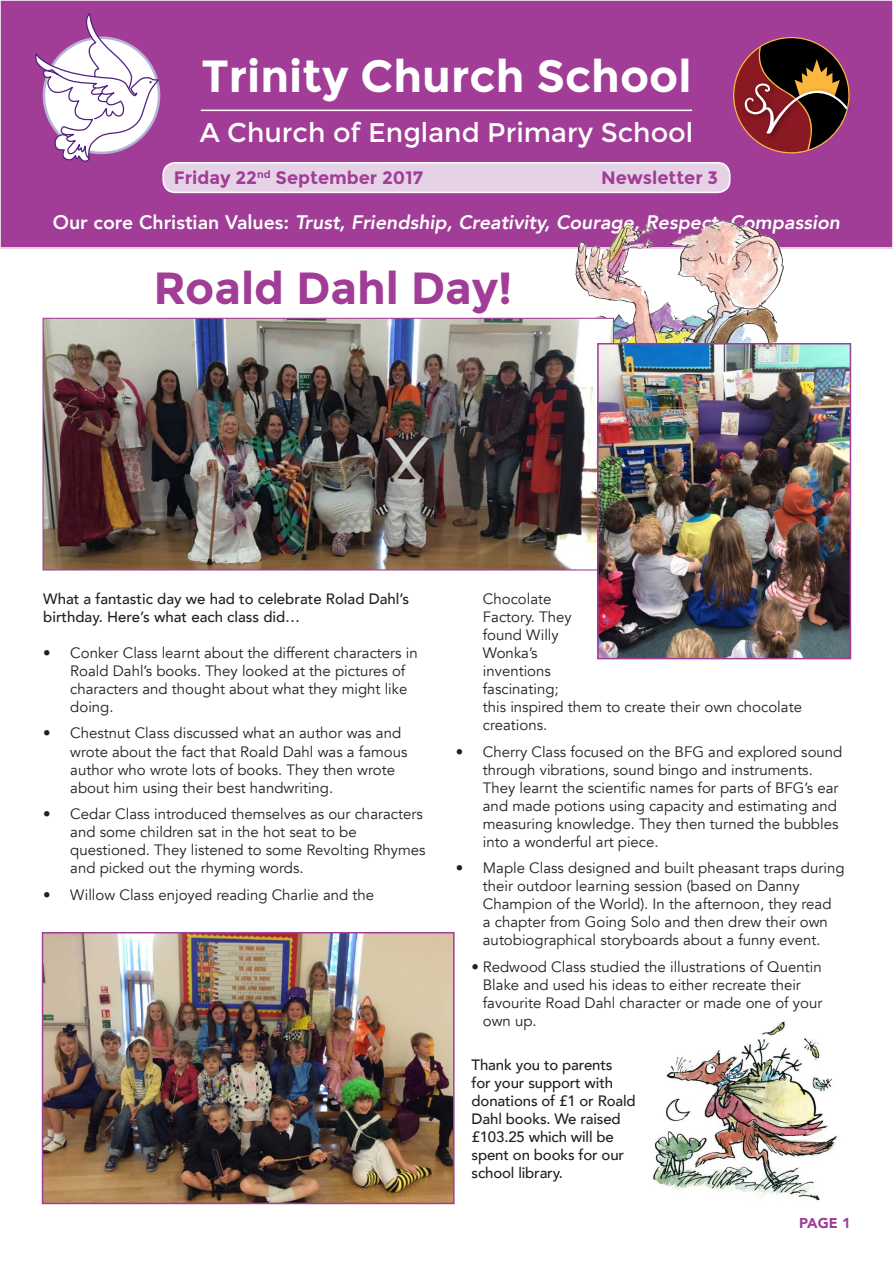
<style>
.page{position:relative;width:893px;height:1263px;background:#fff}
.page>*{position:absolute;margin:0;border:0;box-sizing:border-box;transform-origin:0 0}
.t1{font:700 45px "Montserrat";color:#fff}
.t2{font:700 45px "Montserrat";color:#a13d96}
.t3{font:27px "Montserrat";color:#fff}
.t4{font:italic 800 19.5px "Avenir";color:#fff}
.t5{font:700 18px "Montserrat";color:#a13d96}
.t6{font:15px/18px "Avenir";color:#231f20}
.t7{font:500 15px/18px "Avenir";letter-spacing:-.01em;color:#231f20}
.t8{font:900 14.25px "Avenir";color:#a13d96}
.s1{font-style:normal}
</style>
<div class="page">
<div style="left:0;top:0;width:893px;height:248px;background:#a13d96"></div>
<div style="left:0;top:0;width:893px;height:249px;border:2px solid #fff"></div>
<svg style="left:35px;top:13px;width:125px;height:149px"></svg>
<img style="left:848px;top:82px;width:2px;height:29px">
<svg style="left:734px;top:38px;width:114px;height:114px"></svg>
<hr style="left:201px;top:110px;width:491px;height:1px;background:#fff">
<div style="left:163px;top:163px;width:567px;height:29px;background:#e6d2e6;border-radius:12px"></div>
<div style="left:162px;top:162px;width:568px;height:31px;border:2px solid #fff;border-radius:12px"></div>
<img style="left:535px;top:220px;width:278px;height:123px">
<img style="left:45px;top:320px;width:567px;height:248px">
<img style="left:600px;top:346px;width:248px;height:310px">
<div style="left:597px;top:343px;width:254px;height:316px;border:2px solid #a13d96"></div>
<img style="left:45px;top:935px;width:407px;height:266px">
<div style="left:42px;top:932px;width:413px;height:272px;border:2px solid #a13d96"></div>
<img style="left:653px;top:1021px;width:184px;height:180px">
<h1 class="t1" style="left:201px;top:49px;width:492px">Trinity Church School</h1>
<h2 class="t3" style="left:200px;top:117px;width:495px">A Church of England Primary School</h2>
<p class="t5" style="left:174px;top:167px;width:251px">Friday 22<sup>nd</sup> September 2017</p>
<p class="t5" style="left:601px;top:167px;width:119px">Newsletter 3</p>
<h3 class="t4" style="left:53px;top:211px;width:789px"><span class="s1">Our core Christian Values:</span> Trust, Friendship, Creativity, Courage, Respect, Compassion</h3>
<h1 class="t2" style="left:153px;top:261px;width:360px">Roald Dahl Day!</h1>
<p class="t7" style="left:43px;top:589px;width:367px">What a fantastic day we had to celebrate Rolad Dahl’s birthday. Here’s what each class did…</p>
<p class="t6" style="left:70px;top:644px;width:349px;text-indent:-27px">• Conker Class learnt about the different characters in Roald Dahl’s books. They looked at the pictures of characters and thought about what they might like doing.</p>
<p class="t6" style="left:70px;top:725px;width:339px;text-indent:-27px">• Chestnut Class discussed what an author was and wrote about the fact that Roald Dahl was a famous author who wrote lots of books. They then wrote about him using their best handwriting.</p>
<p class="t6" style="left:70px;top:805px;width:357px;text-indent:-27px">• Cedar Class introduced themselves as our characters and some children sat in the hot seat to be questioned. They listened to some Revolting Rhymes and picked out the rhyming words.</p>
<p class="t6" style="left:43px;top:886px;width:332px">• Willow Class enjoyed reading Charlie and the</p>
<p class="t6" style="left:483px;top:590px;width:321px">Chocolate<br>Factory. They<br>found Willy<br>Wonka’s<br>inventions<br>fascinating;<br>this inspired them to create their own chocolate creations.</p>
<p class="t6" style="left:483px;top:743px;width:361px;text-indent:-27px">• Cherry Class focused on the BFG and explored sound through vibrations, sound bingo and instruments.<br>They learnt the scientific names for parts of BFG’s ear and made potions using capacity and estimating and measuring knowledge. They then turned the bubbles into a wonderful art piece.</p>
<p class="t6" style="left:483px;top:859px;width:363px;text-indent:-27px">• Maple Class designed and built pheasant traps during their outdoor learning session (based on Danny Champion of the World). In the afternoon, they read<br>a chapter from Going Solo and then drew their own autobiographical storyboards about a funny event.</p>
<p class="t6" style="left:483px;top:958px;width:341px;text-indent:-11px">• Redwood Class studied the illustrations of Quentin Blake and used his ideas to either recreate their favourite Road Dahl character or made one of your own up.</p>
<p class="t7" style="left:472px;top:1055px;width:166px">Thank you to parents<br>for your support with donations of £1 or Roald<br>Dahl books. We raised £103.25 which will be spent on books for our school library.</p>
<p class="t8" style="left:799px;top:1211px;width:53px">PAGE 1</p>
</div>
